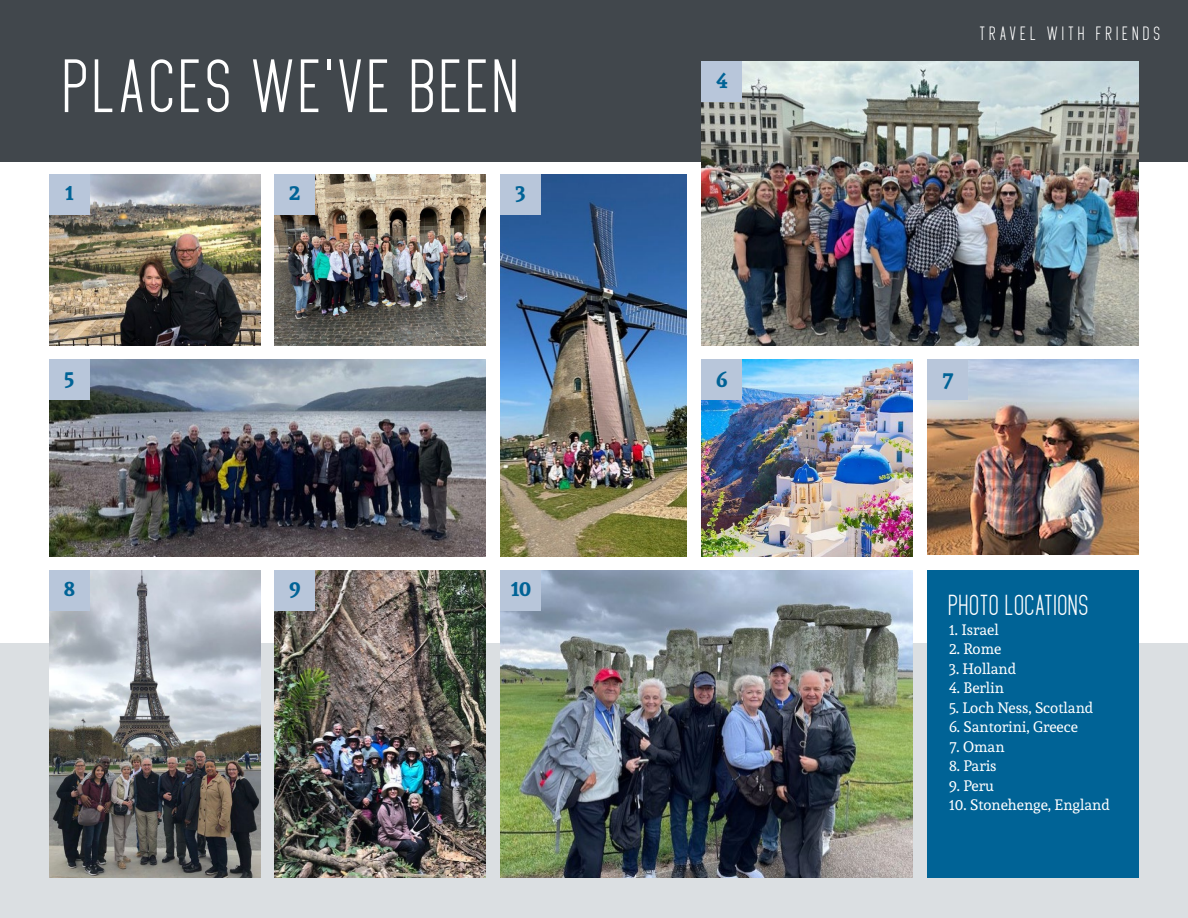
<style>
.page{position:relative;width:1188px;height:918px;background:#fff}
.page>*{position:absolute;margin:0;border:0;box-sizing:border-box;transform-origin:0 0}
.t1{font:72px "Megan June";letter-spacing:.025em;color:#fff}
.t2{font:27px "Megan June";color:#fff}
.t3{font:700 21px "Andada";color:#006396}
.t4{font:18px "Megan June";letter-spacing:.2em;color:#fff}
.t5{font:15px "Andada";color:#fff}
</style>
<div class="page">
<div style="left:0;top:0;width:1188px;height:162px;background:#41474c"></div>
<div style="left:0;top:643px;width:1188px;height:275px;background:#dbdfe2"></div>
<img style="left:49px;top:570px;width:211px;height:307px">
<img style="left:501px;top:174px;width:186px;height:382px">
<img style="left:275px;top:174px;width:211px;height:172px">
<img style="left:49px;top:174px;width:211px;height:172px">
<img style="left:501px;top:570px;width:412px;height:308px">
<img style="left:275px;top:570px;width:211px;height:308px">
<img style="left:702px;top:360px;width:211px;height:196px">
<img style="left:49px;top:360px;width:437px;height:196px">
<img style="left:928px;top:360px;width:211px;height:195px">
<img style="left:702px;top:62px;width:437px;height:284px">
<div style="left:928px;top:570px;width:211px;height:308px;background:#006396"></div>
<div style="left:49px;top:174px;width:41px;height:40px;background:#b8c6da"></div>
<div style="left:49px;top:360px;width:41px;height:40px;background:#b8c6da"></div>
<div style="left:702px;top:360px;width:40px;height:40px;background:#b8c6da"></div>
<div style="left:702px;top:62px;width:40px;height:40px;background:#b8c6da"></div>
<div style="left:928px;top:360px;width:40px;height:40px;background:#b8c6da"></div>
<div style="left:49px;top:570px;width:41px;height:41px;background:#b8c6da"></div>
<div style="left:275px;top:570px;width:40px;height:41px;background:#b8c6da"></div>
<div style="left:501px;top:570px;width:40px;height:41px;background:#b8c6da"></div>
<div style="left:275px;top:174px;width:40px;height:40px;background:#b8c6da"></div>
<div style="left:501px;top:174px;width:40px;height:40px;background:#b8c6da"></div>
<h1 class="t1" style="left:65px;top:48px;width:459px">PLACES WE'VE BEEN</h1>
<h3 class="t3" style="left:65px;top:178px;width:10px">1</h3>
<h3 class="t3" style="left:64px;top:364px;width:12px">5</h3>
<h3 class="t3" style="left:289px;top:178px;width:13px">2</h3>
<h3 class="t3" style="left:516px;top:178px;width:12px">3</h3>
<h3 class="t3" style="left:64px;top:574px;width:13px">8</h3>
<h3 class="t3" style="left:289px;top:574px;width:13px">9</h3>
<h3 class="t3" style="left:510px;top:574px;width:22px">10</h3>
<h3 class="t3" style="left:716px;top:66px;width:13px">4</h3>
<p class="t4" style="left:980px;top:24px;width:182px">TRAVEL WITH FRIENDS</p>
<h3 class="t3" style="left:716px;top:365px;width:13px">6</h3>
<h3 class="t3" style="left:943px;top:365px;width:12px">7</h3>
<h2 class="t2" style="left:949px;top:591px;width:143px">PHOTO LOCATIONS</h2>
<p class="t5" style="left:949px;top:620px;width:51px">1. Israel</p>
<p class="t5" style="left:949px;top:639px;width:54px">2. Rome</p>
<p class="t5" style="left:949px;top:659px;width:69px">3. Holland</p>
<p class="t5" style="left:949px;top:678px;width:56px">4. Berlin</p>
<p class="t5" style="left:949px;top:698px;width:146px">5. Loch Ness, Scotland</p>
<p class="t5" style="left:949px;top:717px;width:130px">6. Santorini, Greece</p>
<p class="t5" style="left:949px;top:737px;width:57px">7. Oman</p>
<p class="t5" style="left:949px;top:756px;width:49px">8. Paris</p>
<p class="t5" style="left:949px;top:776px;width:46px">9. Peru</p>
<p class="t5" style="left:949px;top:795px;width:162px">10. Stonehenge, England</p>
</div>
